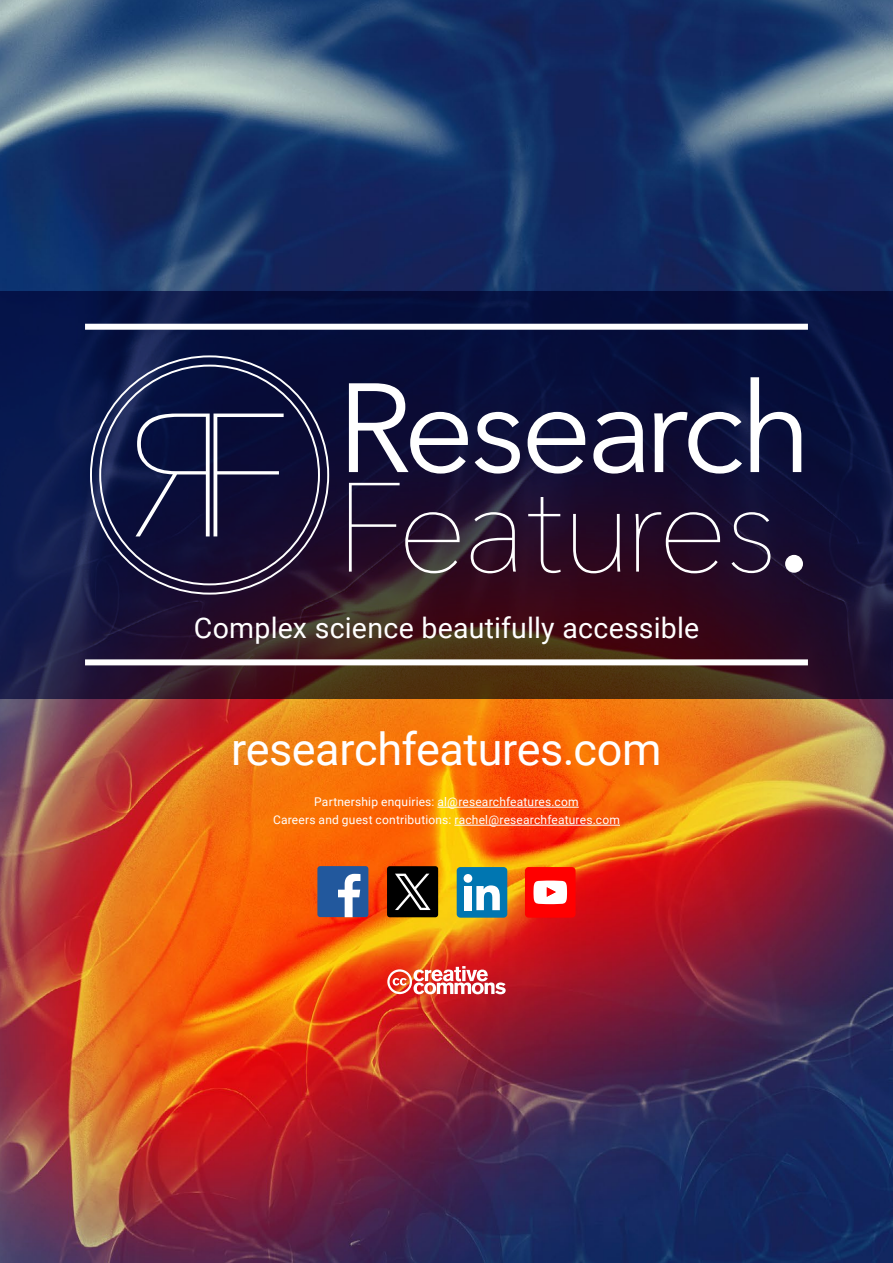
<style>
.page{position:relative;width:893px;height:1263px;background:#fff}
.page>*{position:absolute;margin:0;border:0;box-sizing:border-box;transform-origin:0 0}
.t1{font:45px "Roboto";letter-spacing:-.01em;color:#fff}
.t2{font:28.5px "Roboto";letter-spacing:.005em;color:#fff}
.t3{font:12px "Roboto";letter-spacing:.015em;color:#fff}
</style>
<div class="page">
<img style="left:0;top:0;width:893px;height:1263px">
<svg style="left:0;top:291px;width:893px;height:407px;background:#1c1533"></svg>
<svg style="left:387px;top:966px;width:119px;height:28px"></svg>
<div style="left:85px;top:659px;width:723px;height:6px;background:#fff"></div>
<div style="left:85px;top:324px;width:723px;height:6px;background:#fff"></div>
<svg style="left:90px;top:355px;width:239px;height:240px;background:#202148"></svg>
<svg style="left:136px;top:413px;width:148px;height:123px;background:#292b50"></svg>
<svg style="left:349px;top:383px;width:119px;height:91px"></svg>
<svg style="left:475px;top:412px;width:45px;height:62px"></svg>
<svg style="left:528px;top:412px;width:57px;height:62px"></svg>
<svg style="left:593px;top:412px;width:51px;height:62px"></svg>
<svg style="left:654px;top:412px;width:88px;height:62px"></svg>
<svg style="left:750px;top:377px;width:51px;height:95px"></svg>
<svg style="left:349px;top:483px;width:111px;height:90px;background:#382841"></svg>
<svg style="left:471px;top:512px;width:45px;height:61px;background:#523e51"></svg>
<svg style="left:528px;top:497px;width:33px;height:76px;background:#402943"></svg>
<svg style="left:573px;top:514px;width:47px;height:59px;background:#472d43"></svg>
<svg style="left:636px;top:512px;width:84px;height:61px;background:#432d45"></svg>
<svg style="left:731px;top:512px;width:39px;height:61px;background:#3d324f"></svg>
<div style="left:785px;top:555px;width:18px;height:18px;background:#fff;border-radius:50%"></div>
<div style="left:387px;top:866px;width:51px;height:51px;background:#000;border-radius:3px"></div>
<svg style="left:395px;top:874px;width:36px;height:36px"></svg>
<div style="left:317px;top:866px;width:51px;height:51px;background:#22589d;border-radius:3px"></div>
<svg style="left:338px;top:874px;width:22px;height:43px"></svg>
<div style="left:457px;top:867px;width:50px;height:51px;background:#0076b1;border-radius:4px"></div>
<div style="left:464px;top:886px;width:8px;height:24px;background:#fff"></div>
<div style="left:464px;top:874px;width:8px;height:9px;background:#fff;border-radius:50%"></div>
<svg style="left:476px;top:885px;width:24px;height:25px"></svg>
<div style="left:525px;top:867px;width:51px;height:51px;background:#f00;border-radius:4px"></div>
<svg style="left:533px;top:880px;width:34px;height:24px"></svg>
<hr style="left:437px;top:807px;width:142px;height:1px;background:#fff">
<hr style="left:454px;top:825px;width:166px;height:1px;background:#fff">
<p class="t2" style="left:194px;top:608px;width:507px">Complex science beautifully accessible</p>
<p class="t1" style="left:231px;top:718px;width:432px">researchfeatures.com</p>
<p class="t3" style="left:314px;top:794px;width:266px">Partnership enquiries: al@researchfeatures.com</p>
<p class="t3" style="left:273px;top:812px;width:348px">Careers and guest contributions: rachel@researchfeatures.com</p>
</div>
